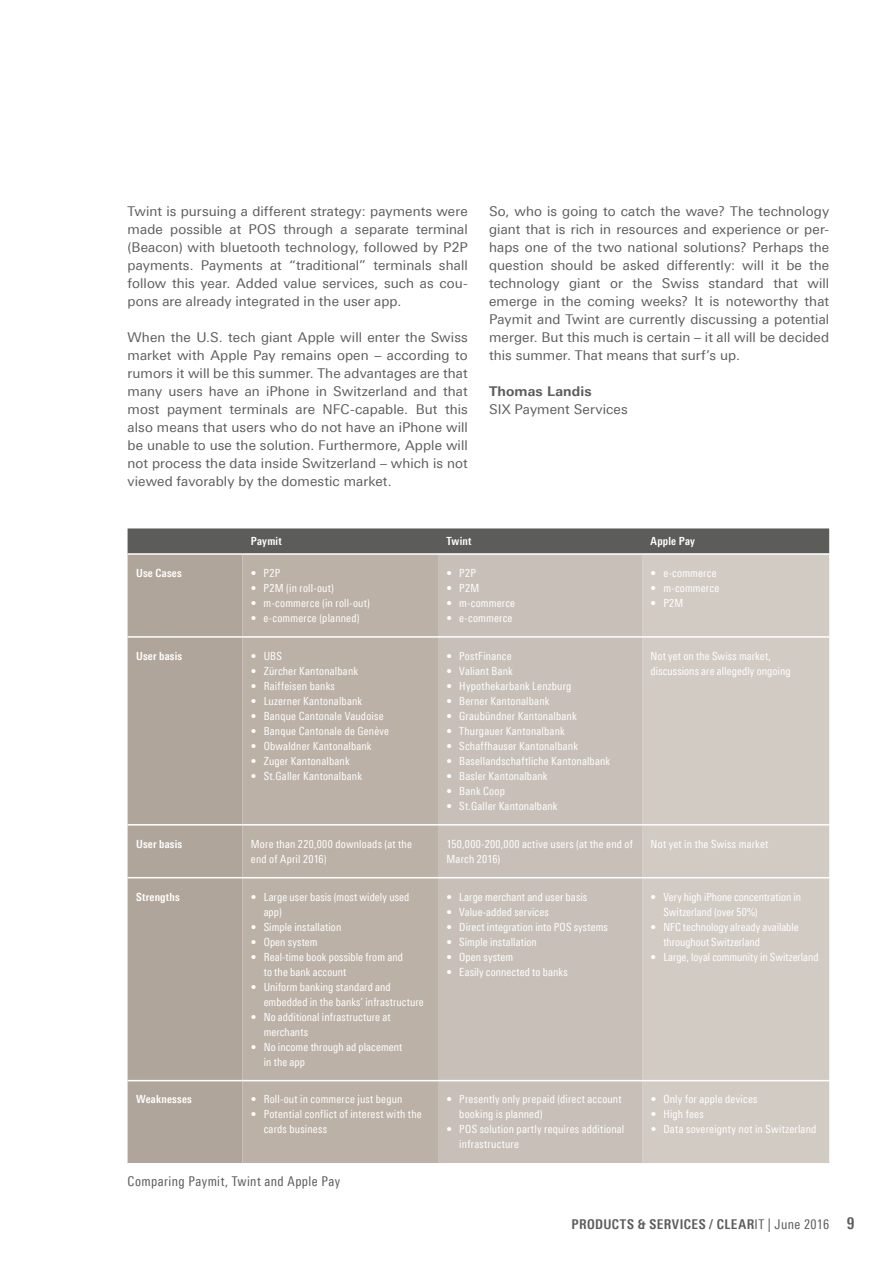
<style>
.page{position:relative;width:893px;height:1263px;background:#fff}
.page>*{position:absolute;margin:0;border:0;box-sizing:border-box;transform-origin:0 0}
.t1{font:13.5px/18px "LT Univers Basic";letter-spacing:.01em;color:#5c5c5b;text-align:justify}
.t2{font:700 condensed 13.5px "LT Univers";letter-spacing:.03em;color:#5c5c5b}
.t3{font:condensed 13.5px "LT Univers";letter-spacing:.03em;color:#5c5c5b}
.t4{font:700 13.5px "LT Univers Basic";letter-spacing:.005em;color:#5c5c5b}
.t5{font:condensed 11.25px/15px "LT Univers";letter-spacing:.015em;color:#fff}
.t6{font:condensed 11.25px/15px "LT Univers";letter-spacing:-.005em;color:#fff}
.t7{font:700 condensed 11.25px "LT Univers";letter-spacing:.02em;color:#fff}
.s1{font-weight:400}
.s2{font-size:16.5px}
</style>
<div class="page">
<div style="left:128px;top:528px;width:701px;height:25px;background:#5c5c5b"></div>
<div style="left:128px;top:555px;width:114px;height:608px;background:#b0a59a"></div>
<div style="left:242px;top:555px;width:196px;height:608px;background:#bbb1a7"></div>
<div style="left:438px;top:555px;width:204px;height:608px;background:#c8c0b8"></div>
<div style="left:642px;top:555px;width:187px;height:608px;background:#d2cbc4"></div>
<hr style="left:128px;top:636px;width:114px;height:2px;background:#fff">
<hr style="left:242px;top:636px;width:196px;height:2px;background:#fff">
<hr style="left:438px;top:636px;width:204px;height:2px;background:#fff">
<hr style="left:642px;top:636px;width:187px;height:2px;background:#fff">
<hr style="left:128px;top:824px;width:114px;height:1px;background:#fff">
<hr style="left:242px;top:824px;width:196px;height:1px;background:#fff">
<hr style="left:438px;top:824px;width:204px;height:1px;background:#fff">
<hr style="left:642px;top:824px;width:187px;height:1px;background:#fff">
<hr style="left:128px;top:877px;width:114px;height:1px;background:#fff">
<hr style="left:242px;top:877px;width:196px;height:1px;background:#fff">
<hr style="left:438px;top:877px;width:204px;height:1px;background:#fff">
<hr style="left:642px;top:877px;width:187px;height:1px;background:#fff">
<hr style="left:128px;top:1080px;width:114px;height:1px;background:#fff">
<hr style="left:242px;top:1080px;width:196px;height:1px;background:#fff">
<hr style="left:438px;top:1080px;width:204px;height:1px;background:#fff">
<hr style="left:642px;top:1080px;width:187px;height:1px;background:#fff">
<p class="t1" style="left:128px;top:202px;width:342px">Twint is pursuing a different strategy: payments were made possible at POS through a separate terminal (Beacon) with bluetooth technology, followed by P2P payments. Payments at “traditional” terminals shall follow this year. Added value services, such as cou&shy;pons are already integrated in the user app.</p>
<p class="t1" style="left:128px;top:328px;width:342px">When the U.S. tech giant Apple will enter the Swiss market with Apple Pay remains open – according to rumors it will be this summer. The advantages are that many users have an iPhone in Switzerland and that most payment terminals are NFC-capable. But this also means that users who do not have an iPhone will be unable to use the solution. Furthermore, Apple will not process the data inside Switzerland – which is not viewed favorably by the domestic market.</p>
<p class="t1" style="left:489px;top:202px;width:342px">So, who is going to catch the wave? The technology giant that is rich in resources and experience or per&shy;haps one of the two national solutions? Perhaps the question should be asked differently: will it be the technology giant or the Swiss standard that will emerge in the coming weeks? It is noteworthy that Paymit and Twint are currently discussing a potential merger. But this much is certain – it all will be decided this summer. That means that surf’s up.</p>
<p class="t4" style="left:489px;top:383px;width:104px">Thomas Landis</p>
<p class="t1" style="left:489px;top:400px;width:140px">SIX Payment Services</p>
<p class="t7" style="left:251px;top:535px;width:32px">Paymit</p>
<p class="t7" style="left:446px;top:535px;width:26px">Twint</p>
<p class="t7" style="left:651px;top:535px;width:46px">Apple Pay</p>
<p class="t7" style="left:136px;top:566px;width:47px">Use Cases</p>
<p class="t5" style="left:251px;top:565px;width:31px">• P2P</p>
<p class="t5" style="left:251px;top:580px;width:85px">• P2M (in roll-out)</p>
<p class="t5" style="left:251px;top:595px;width:121px">• m-commerce (in roll-out)</p>
<p class="t5" style="left:251px;top:610px;width:110px">• e-commerce (planned)</p>
<p class="t7" style="left:136px;top:649px;width:48px">User basis</p>
<p class="t5" style="left:251px;top:648px;width:33px">• UBS</p>
<p class="t5" style="left:251px;top:663px;width:109px">• Zürcher Kantonalbank</p>
<p class="t5" style="left:251px;top:678px;width:86px">• Raiffeisen banks</p>
<p class="t5" style="left:251px;top:693px;width:113px">• Luzerner Kantonalbank</p>
<p class="t5" style="left:251px;top:708px;width:134px">• Banque Cantonale Vaudoise</p>
<p class="t5" style="left:251px;top:723px;width:140px">• Banque Cantonale de Genève</p>
<p class="t5" style="left:251px;top:738px;width:122px">• Obwaldner Kantonalbank</p>
<p class="t5" style="left:251px;top:753px;width:100px">• Zuger Kantonalbank</p>
<p class="t5" style="left:251px;top:768px;width:113px">• St.Galler Kantonalbank</p>
<p class="t5" style="left:446px;top:565px;width:31px">• P2P</p>
<p class="t5" style="left:446px;top:580px;width:34px">• P2M</p>
<p class="t5" style="left:446px;top:595px;width:70px">• m-commerce</p>
<p class="t5" style="left:446px;top:610px;width:67px">• e-commerce</p>
<p class="t5" style="left:446px;top:648px;width:67px">• PostFinance</p>
<p class="t5" style="left:446px;top:663px;width:68px">• Valiant Bank</p>
<p class="t5" style="left:446px;top:678px;width:126px">• Hypothekarbank Lenzburg</p>
<p class="t5" style="left:446px;top:693px;width:104px">• Berner Kantonalbank</p>
<p class="t5" style="left:446px;top:708px;width:132px">• Graubündner Kantonalbank</p>
<p class="t5" style="left:446px;top:723px;width:120px">• Thurgauer Kantonalbank</p>
<p class="t5" style="left:446px;top:738px;width:133px">• Schaffhauser Kantonalbank</p>
<p class="t5" style="left:446px;top:753px;width:165px">• Basellandschaftliche Kantonalbank</p>
<p class="t5" style="left:446px;top:768px;width:103px">• Basler Kantonalbank</p>
<p class="t5" style="left:446px;top:783px;width:60px">• Bank Coop</p>
<p class="t5" style="left:446px;top:798px;width:113px">• St.Galler Kantonalbank</p>
<p class="t5" style="left:651px;top:565px;width:67px">• e-commerce</p>
<p class="t5" style="left:651px;top:580px;width:70px">• m-commerce</p>
<p class="t5" style="left:651px;top:595px;width:34px">• P2M</p>
<p class="t5" style="left:651px;top:648px;width:141px">Not yet on the Swiss market, discussions are allegedly ongoing</p>
<p class="t7" style="left:136px;top:837px;width:48px">User basis</p>
<p class="t5" style="left:251px;top:836px;width:163px">More than 220,000 downloads (at the end of April 2016)</p>
<p class="t5" style="left:446px;top:836px;width:188px">150,000-200,000 active users (at the end of<br>March 2016)</p>
<p class="t5" style="left:651px;top:836px;width:119px">Not yet in the Swiss market</p>
<p class="t7" style="left:136px;top:890px;width:45px">Strengths</p>
<p class="t5" style="left:264px;top:889px;width:147px;text-indent:-13px">• Large user basis (most widely used app)</p>
<p class="t5" style="left:251px;top:919px;width:92px">• Simple installation</p>
<p class="t5" style="left:251px;top:934px;width:68px">• Open system</p>
<p class="t5" style="left:264px;top:949px;width:141px;text-indent:-13px">• Real-time book possible from and to the bank account</p>
<p class="t5" style="left:264px;top:979px;width:162px;text-indent:-13px">• Uniform banking standard and embedded in the banks’ infrastructure</p>
<p class="t5" style="left:264px;top:1009px;width:128px;text-indent:-13px">• No additional infrastructure at merchants</p>
<p class="t5" style="left:264px;top:1039px;width:140px;text-indent:-13px">• No income through ad placement in the app</p>
<p class="t6" style="left:663px;top:889px;width:139px;text-indent:-13px">• Very high iPhone concentration in<br>Switzerland (over 50%)</p>
<p class="t6" style="left:663px;top:919px;width:137px;text-indent:-13px">• NFC technology already available throughout Switzerland</p>
<p class="t5" style="left:651px;top:949px;width:169px">• Large, loyal community in Switzerland</p>
<p class="t5" style="left:447px;top:889px;width:142px">• Large merchant and user basis</p>
<p class="t5" style="left:447px;top:904px;width:104px">• Value-added services</p>
<p class="t5" style="left:447px;top:919px;width:163px">• Direct integration into POS systems</p>
<p class="t5" style="left:447px;top:934px;width:92px">• Simple installation</p>
<p class="t5" style="left:447px;top:949px;width:68px">• Open system</p>
<p class="t5" style="left:447px;top:964px;width:123px">• Easily connected to banks</p>
<p class="t7" style="left:136px;top:1093px;width:57px">Weaknesses</p>
<p class="t5" style="left:251px;top:1092px;width:153px">• Roll-out in commerce just begun</p>
<p class="t5" style="left:264px;top:1107px;width:160px;text-indent:-13px">• Potential conflict of interest with the cards business</p>
<p class="t3" style="left:128px;top:1174px;width:214px">Comparing Paymit, Twint and Apple Pay</p>
<p class="t5" style="left:459px;top:1092px;width:164px;text-indent:-13px">• Presently only prepaid (direct account booking is planned)</p>
<p class="t5" style="left:459px;top:1122px;width:167px;text-indent:-13px">• POS solution partly requires additional infrastructure</p>
<p class="t5" style="left:651px;top:1092px;width:108px">• Only for apple devices</p>
<p class="t5" style="left:651px;top:1107px;width:55px">• High fees</p>
<p class="t5" style="left:651px;top:1122px;width:167px">• Data sovereignty not in Switzerland</p>
<p class="t2" style="left:571px;top:1216px;width:285px">PRODUCTS &amp; SERVICES / CLEAR<span class="s1">IT | June 2016</span> <span class="s2">9</span></p>
</div>
